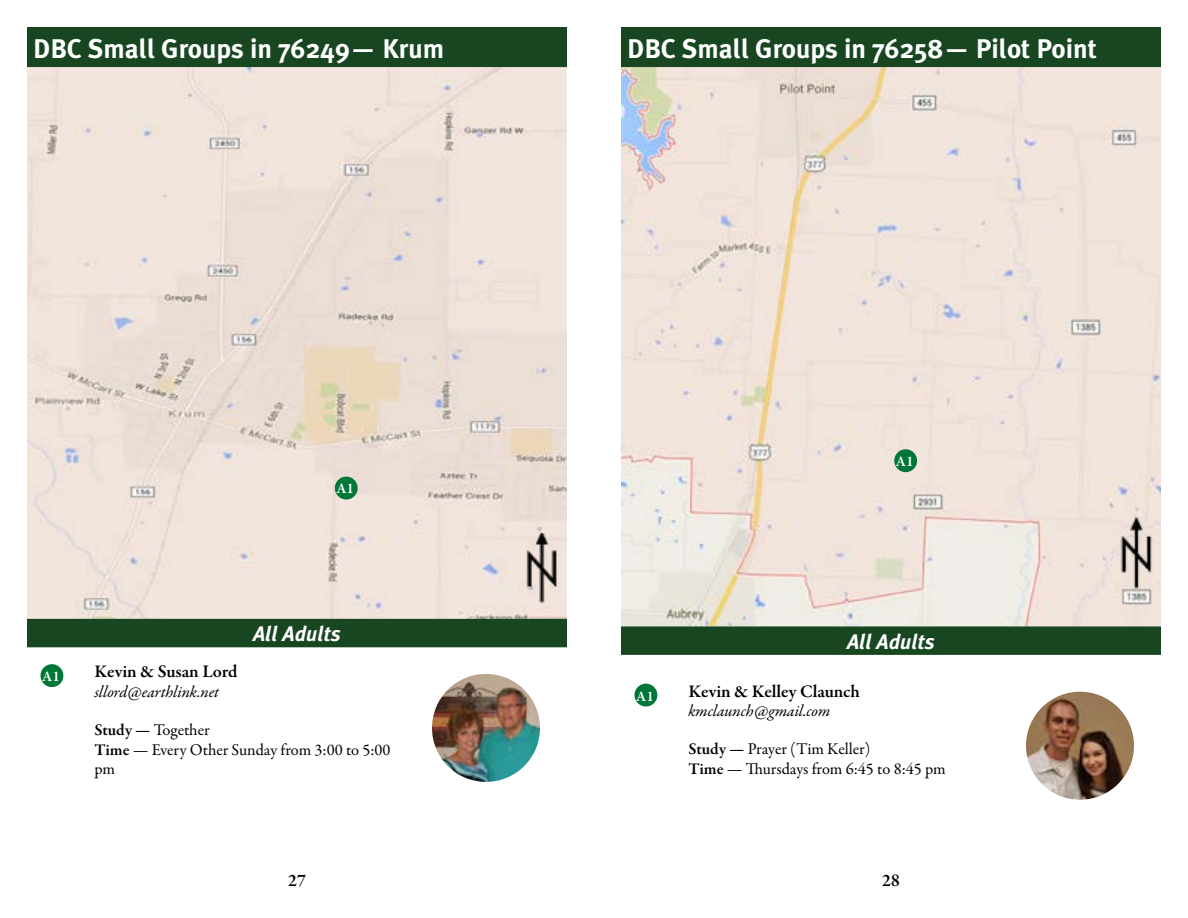
<style>
.page{position:relative;width:1188px;height:918px;background:#fff}
.page>*{position:absolute;margin:0;border:0;box-sizing:border-box;transform-origin:0 0}
.t1{font:700 27px "Meta Plus";color:#fff}
.t2{font:italic 700 21px "Meta Plus";color:#fff}
.t3{font:600 18px "Garamond Premr Pro";color:#000}
.t4{font:16.5px/19.8px "Garamond Premr Pro";letter-spacing:-.005em;color:#000}
.t5{font:italic 16.5px "Garamond Premr Pro";letter-spacing:-.005em;color:#000}
.t6{font:600 15px "Garamond Premr Pro";color:#fff}
.s1{font-weight:600}
</style>
<div class="page">
<img style="left:27px;top:68px;width:539px;height:551px">
<div style="left:28px;top:620px;width:538px;height:27px;background:#174621"></div>
<div style="left:27px;top:619px;width:540px;height:28px;border:2px solid #174621"></div>
<img style="left:432px;top:674px;width:108px;height:108px;border-radius:54px">
<div style="left:41px;top:664px;width:22px;height:23px;background:#007637;border-radius:50%"></div>
<div style="left:28px;top:28px;width:538px;height:38px;background:#174621"></div>
<div style="left:27px;top:27px;width:540px;height:40px;border:2px solid #174621"></div>
<div style="left:335px;top:477px;width:23px;height:23px;background:#007637;border-radius:50%"></div>
<img style="left:526px;top:534px;width:33px;height:72px">
<img style="left:622px;top:67px;width:539px;height:558px">
<div style="left:622px;top:627px;width:538px;height:27px;background:#174621"></div>
<div style="left:621px;top:626px;width:540px;height:29px;border:2px solid #174621"></div>
<img style="left:1026px;top:692px;width:108px;height:108px;border-radius:54px">
<div style="left:635px;top:684px;width:22px;height:23px;background:#007637;border-radius:50%"></div>
<div style="left:622px;top:28px;width:538px;height:38px;background:#174621"></div>
<div style="left:621px;top:27px;width:540px;height:40px;border:2px solid #174621"></div>
<div style="left:894px;top:449px;width:23px;height:23px;background:#007637;border-radius:50%"></div>
<img style="left:1120px;top:516px;width:33px;height:73px">
<h1 class="t1" style="left:33px;top:33px;width:412px">DBC Small Groups in 76249— Krum</h1>
<p class="t6" style="left:336px;top:480px;width:19px">A1</p>
<p class="t6" style="left:42px;top:667px;width:19px">A1</p>
<p class="t2" style="left:253px;top:622px;width:89px">All Adults</p>
<p class="t3" style="left:94px;top:661px;width:145px">Kevin &amp; Susan Lord</p>
<p class="t5" style="left:94px;top:681px;width:126px">sllord@earthlink.net</p>
<p class="t4" style="left:94px;top:720px;width:298px"><span class="s1">Study —</span> Together<br><span class="s1">Time</span> — Every Other Sunday from 3:00 to 5:00 pm</p>
<h1 class="t1" style="left:627px;top:33px;width:471px">DBC Small Groups in 76258— Pilot Point</h1>
<p class="t6" style="left:896px;top:452px;width:19px">A1</p>
<p class="t6" style="left:636px;top:687px;width:19px">A1</p>
<p class="t2" style="left:847px;top:629px;width:89px">All Adults</p>
<p class="t3" style="left:688px;top:680px;width:173px">Kevin &amp; Kelley Claunch</p>
<p class="t5" style="left:688px;top:701px;width:143px">kmclaunch@gmail.com</p>
<p class="t4" style="left:688px;top:740px;width:259px"><span class="s1">Study —</span> Prayer (Tim Keller)<br><span class="s1">Time</span> — Thursdays from 6:45 to 8:45 pm</p>
<p class="t3" style="left:288px;top:869px;width:19px">27</p>
<p class="t3" style="left:882px;top:869px;width:19px">28</p>
</div>
